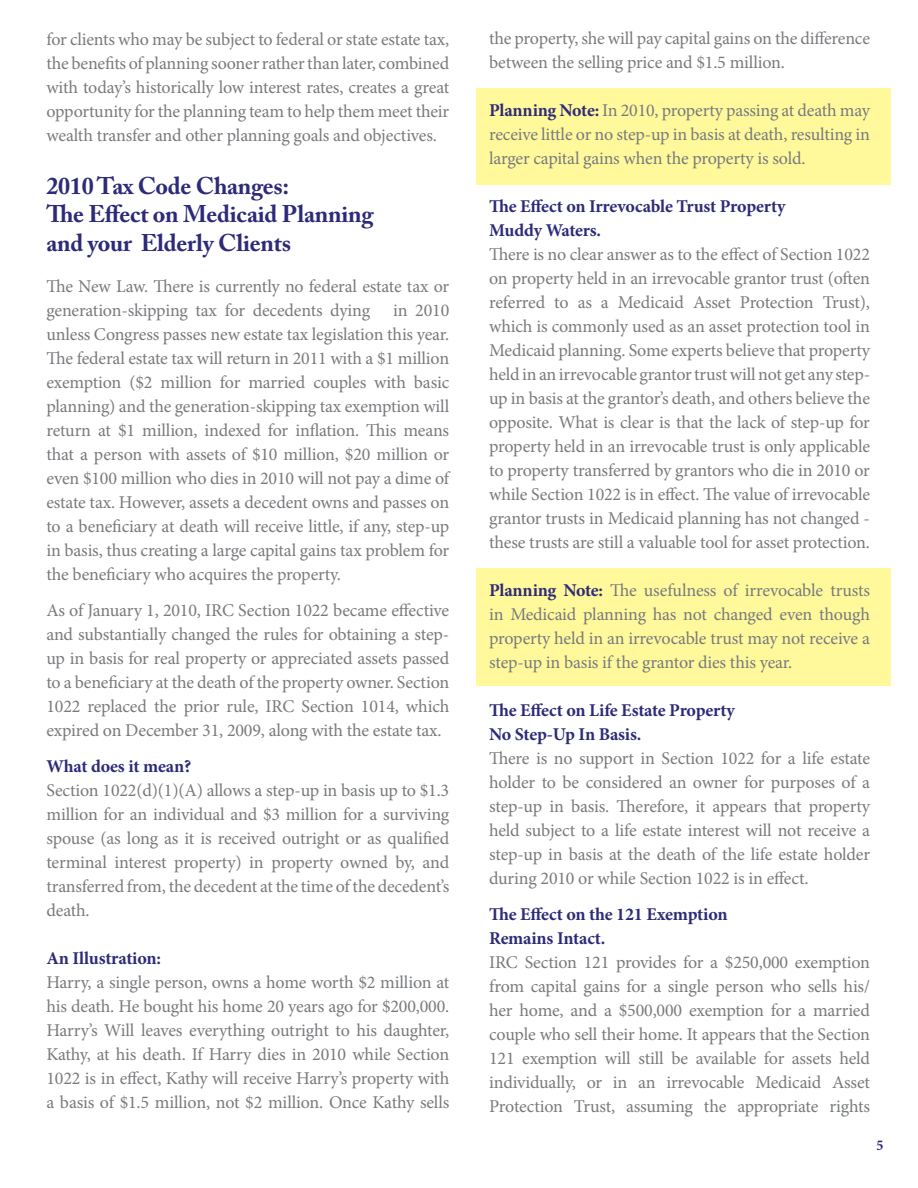
<style>
.page{position:relative;width:918px;height:1188px;background:#fff}
.page>*{position:absolute;margin:0;border:0;box-sizing:border-box;transform-origin:0 0}
.t1{font:700 24px "Adobe Caslon Pro";letter-spacing:-.01em;color:#2d2b78}
.t2{font:18px/24px "Minion Pro";letter-spacing:-.01em;color:#787a7d;text-align:justify}
.t3{font:700 18px "Minion Pro";letter-spacing:-.015em;color:#2d2b78}
.t4{font:700 condensed 15px "Minion Pro";color:#2d2b78}
.s1{font-weight:700;color:#2d2b78}
</style>
<div class="page">
<div style="left:477px;top:89px;width:414px;height:96px;background:#fff99c"></div>
<div style="left:477px;top:568px;width:414px;height:117px;background:#fff99c"></div>
<p class="t2" style="left:46px;top:27px;width:404px">for clients who may be subject to federal or state estate tax, the benefits of planning sooner rather than later, combined with today’s historically low interest rates, creates a great opportunity for the planning team to help them meet their wealth transfer and other planning goals and objectives.</p>
<p class="t1" style="left:46px;top:171px;width:244px">2010 Tax Code Changes:</p>
<p class="t1" style="left:46px;top:200px;width:329px">The Effect on Medicaid Planning</p>
<p class="t1" style="left:46px;top:229px;width:246px">and your Elderly Clients</p>
<p class="t2" style="left:46px;top:274px;width:404px">The New Law. There is currently no federal estate tax or generation-skipping tax for decedents dying</p>
<p class="t2" style="left:46px;top:298px;width:404px;text-indent:347px">in 2010 unless Congress passes new estate tax legislation this year.<br>The federal estate tax will return in 2011 with a $1 million exemption ($2 million for married couples with basic planning) and the generation-skipping tax exemption will return at $1 million, indexed for inflation. This means that a person with assets of $10 million, $20 million or even $100 million who dies in 2010 will not pay a dime of estate tax. However, assets a decedent owns and passes on to a beneficiary at death will receive little, if any, step-up in basis, thus creating a large capital gains tax problem for the beneficiary who acquires the property.</p>
<p class="t2" style="left:46px;top:598px;width:404px">As of January 1, 2010, IRC Section 1022 became effective and substantially changed the rules for obtaining a step&shy;up in basis for real property or appreciated assets passed to a beneficiary at the death of the property owner. Section 1022 replaced the prior rule, IRC Section 1014, which expired on December 31, 2009, along with the estate tax.</p>
<p class="t3" style="left:46px;top:754px;width:146px">What does it mean?</p>
<p class="t2" style="left:46px;top:778px;width:404px">Section 1022(d)(1)(A) allows a step-up in basis up to $1.3 million for an individual and $3 million for a surviving spouse (as long as it is received outright or as qualified terminal interest property) in property owned by, and transferred from, the decedent at the time of the decedent’s death.</p>
<p class="t3" style="left:46px;top:946px;width:116px">An Illustration:</p>
<p class="t2" style="left:46px;top:970px;width:404px">Harry, a single person, owns a home worth $2 million at his death. He bought his home 20 years ago for $200,000.<br>Harry’s Will leaves everything outright to his daughter, Kathy, at his death. If Harry dies in 2010 while Section 1022 is in effect, Kathy will receive Harry’s property with a basis of $1.5 million, not $2 million. Once Kathy sells</p>
<p class="t2" style="left:489px;top:26px;width:382px">the property, she will pay capital gains on the difference between the selling price and $1.5 million.</p>
<p class="t2" style="left:489px;top:98px;width:382px"><span class="s1">Planning Note:</span> In 2010, property passing at death may receive little or no step-up in basis at death, resulting in larger capital gains when the property is sold.</p>
<p class="t3" style="left:489px;top:193px;width:298px">The Effect on Irrevocable Trust Property</p>
<p class="t3" style="left:489px;top:217px;width:113px">Muddy Waters.</p>
<p class="t2" style="left:489px;top:242px;width:382px">There is no clear answer as to the effect of Section 1022 on property held in an irrevocable grantor trust (often referred to as a Medicaid Asset Protection Trust), which is commonly used as an asset protection tool in Medicaid planning. Some experts believe that property held in an irrevocable grantor trust will not get any step&shy;up in basis at the grantor’s death, and others believe the opposite. What is clear is that the lack of step-up for property held in an irrevocable trust is only applicable to property transferred by grantors who die in 2010 or while Section 1022 is in effect. The value of irrevocable grantor trusts in Medicaid planning has not changed - these trusts are still a valuable tool for asset protection.</p>
<p class="t2" style="left:489px;top:578px;width:382px"><span class="s1">Planning Note:</span> The usefulness of irrevocable trusts in Medicaid planning has not changed even though property held in an irrevocable trust may not receive a step-up in basis if the grantor dies this year.</p>
<p class="t3" style="left:489px;top:697px;width:247px">The Effect on Life Estate Property</p>
<p class="t3" style="left:489px;top:721px;width:154px">No Step-Up In Basis.</p>
<p class="t2" style="left:489px;top:746px;width:382px">There is no support in Section 1022 for a life estate holder to be considered an owner for purposes of a step-up in basis. Therefore, it appears that property held subject to a life estate interest will not receive a step-up in basis at the death of the life estate holder during 2010 or while Section 1022 is in effect.</p>
<p class="t3" style="left:489px;top:901px;width:240px">The Effect on the 121 Exemption</p>
<p class="t3" style="left:489px;top:925px;width:118px">Remains Intact.</p>
<p class="t2" style="left:489px;top:950px;width:382px">IRC Section 121 provides for a $250,000 exemption from capital gains for a single person who sells his/ her home, and a $500,000 exemption for a married couple who sell their home. It appears that the Section 121 exemption will still be available for assets held individually, or in an irrevocable Medicaid Asset Protection Trust, assuming the appropriate rights</p>
<p class="t4" style="left:877px;top:1135px;width:8px">5</p>
</div>
